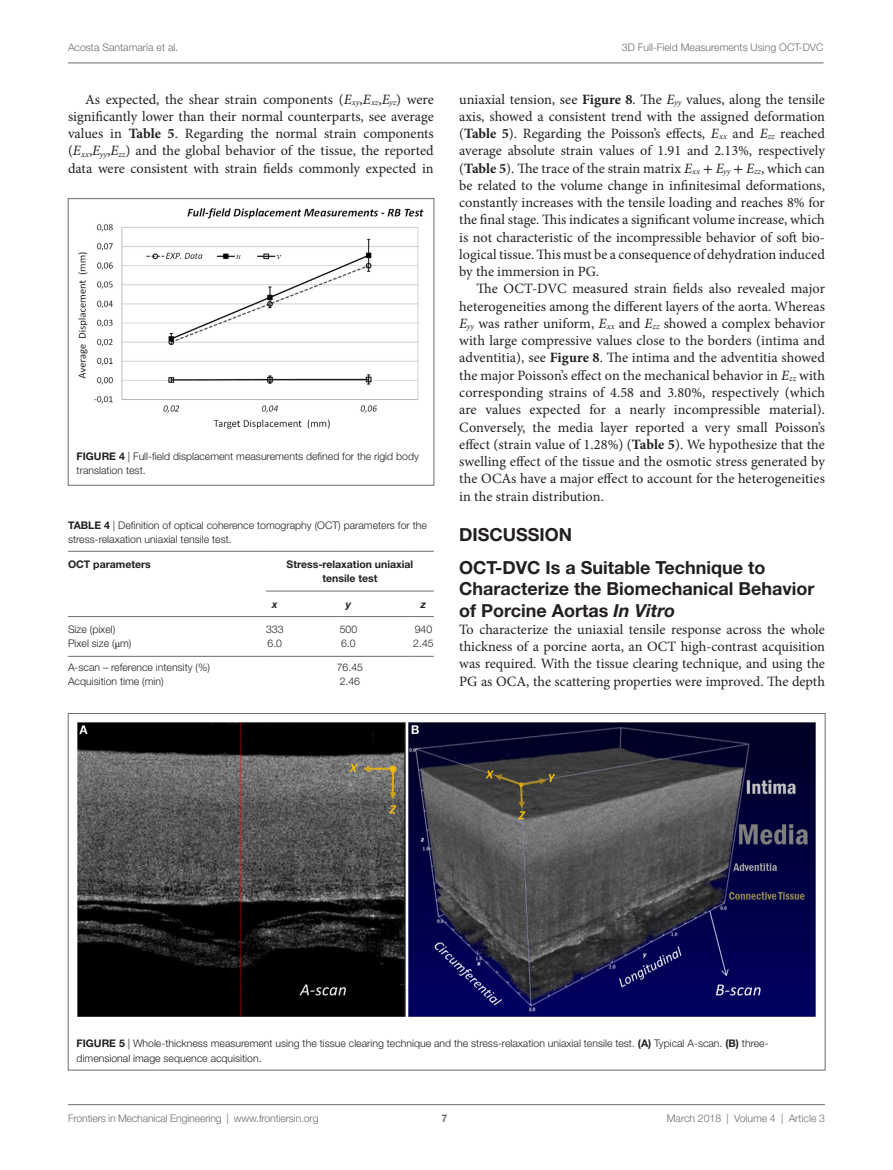
<style>
.page{position:relative;width:893px;height:1170px;background:#fff}
.page>*{position:absolute;margin:0;border:0;box-sizing:border-box;transform-origin:0 0}
.t1{font:700 18px/33.8px "Helvetica Neue LT Std";color:#231f20}
.t2{font:14.25px/17.2px "Minion Pro";color:#231f20;text-align:justify}
.t3{font:300 10.5px/14.2px "Helvetica Neue LT Std";color:#231f20}
.t4{font:300 10.5px "Helvetica Neue LT Std";color:#6c6d70}
.t5{font:700 10.5px/14.2px "Helvetica Neue LT Std";color:#231f20;text-align:center}
.t6{font:italic 700 10.5px "Helvetica Neue LT Std";color:#231f20}
.t7{font:700 10.5px "Helvetica Neue LT Std";color:#6c6d70}
.s1{font-style:italic}
.s2{font-weight:700}
.s3{font-family:"STIX General";font-weight:400}
.s4{font-family:"STIX General"}
</style>
<div class="page">
<hr style="left:68px;top:616px;width:198px;height:1px;background:#6c6d70">
<hr style="left:68px;top:551px;width:198px;height:1px;background:#6c6d70">
<hr style="left:266px;top:551px;width:74px;height:1px;background:#6c6d70">
<hr style="left:340px;top:551px;width:73px;height:1px;background:#6c6d70">
<svg style="left:413px;top:551px;width:21px;height:1px"></svg>
<hr style="left:266px;top:590px;width:74px;height:1px;background:#6c6d70">
<hr style="left:266px;top:616px;width:74px;height:1px;background:#6c6d70">
<hr style="left:340px;top:590px;width:73px;height:1px;background:#6c6d70">
<hr style="left:340px;top:616px;width:73px;height:1px;background:#6c6d70">
<svg style="left:413px;top:590px;width:21px;height:1px"></svg>
<svg style="left:413px;top:616px;width:21px;height:1px"></svg>
<hr style="left:68px;top:656px;width:198px;height:1px;background:#6c6d70">
<hr style="left:266px;top:656px;width:74px;height:1px;background:#6c6d70">
<hr style="left:340px;top:656px;width:73px;height:1px;background:#6c6d70">
<svg style="left:413px;top:656px;width:21px;height:1px"></svg>
<img style="left:78px;top:208px;width:346px;height:221px">
<div style="left:68px;top:198px;width:366px;height:287px;border:1px solid #6c6d70"></div>
<img style="left:77px;top:722px;width:739px;height:295px">
<hr style="left:68px;top:1104px;width:757px;height:1px;background:#6c6d70">
<hr style="left:68px;top:63px;width:756px;height:1px;background:#6c6d70">
<p class="t4" style="left:68px;top:41px;width:112px">Acosta Santamaría et al.</p>
<p class="t4" style="left:622px;top:41px;width:203px">3D Full-Field Measurements Using OCT-DVC</p>
<p class="t2" style="left:68px;top:90px;width:367px;text-indent:17px">As expected, the shear strain components (<span class="s1">E</span><sub>xy</sub>,<span class="s1">E</span><sub>xz</sub>,<span class="s1">E</span><sub>yz</sub>) were significantly lower than their normal counterparts, see average values in <span class="s2">Table 5</span>. Regarding the normal strain components (<span class="s1">E</span><sub>xx</sub>,<span class="s1">E</span><sub>yy</sub>,<span class="s1">E</span><sub>zz</sub>) and the global behavior of the tissue, the reported data were consistent with strain fields commonly expected in</p>
<p class="t3" style="left:77px;top:448px;width:344px"><span class="s2">FIG URE 4</span> | Full-field displacement measurements defined for the rigid body translation test.</p>
<p class="t3" style="left:68px;top:517px;width:360px"><span class="s2">TABLE 4</span> | Definition of optical coherence tomography (OCT) parameters for the stress-relaxation uniaxial tensile test.</p>
<p class="t5" style="left:68px;top:556px;width:84px">OCT parameters</p>
<p class="t5" style="left:287px;top:556px;width:128px">Stress-relaxation uniaxial tensile test</p>
<p class="t6" style="left:272px;top:597px;width:7px">x</p>
<p class="t6" style="left:346px;top:597px;width:7px">y</p>
<p class="t6" style="left:421px;top:597px;width:7px">z</p>
<p class="t3" style="left:68px;top:622px;width:49px">Size (pixel)</p>
<p class="t3" style="left:266px;top:622px;width:19px">333</p>
<p class="t3" style="left:340px;top:622px;width:19px">500</p>
<p class="t3" style="left:415px;top:622px;width:19px">940</p>
<p class="t3" style="left:68px;top:636px;width:65px">Pixel size (<span class="s3">μ</span>m)</p>
<p class="t3" style="left:268px;top:636px;width:16px">6.0</p>
<p class="t3" style="left:341px;top:636px;width:16px">6.0</p>
<p class="t3" style="left:413px;top:636px;width:22px">2.45</p>
<p class="t3" style="left:68px;top:659px;width:143px">A-scan – reference intensity (%)</p>
<p class="t3" style="left:337px;top:659px;width:28px">76.45</p>
<p class="t3" style="left:68px;top:674px;width:97px">Acquisition time (min)</p>
<p class="t3" style="left:340px;top:674px;width:22px">2.46</p>
<p class="t2" style="left:459px;top:90px;width:367px">uniaxial tension, see <span class="s2">Figure 8</span>. The <span class="s1">E</span><sub>yy</sub> values, along the tensile axis, showed a consistent trend with the assigned deformation (<span class="s2">Table 5</span>). Regarding the Poisson’s effects, <span class="s1">E</span><sub>xx</sub> and <span class="s1">E</span><sub>zz</sub> reached average absolute strain values of 1.91 and 2.13%, respectively (<span class="s2">Table 5</span>). The trace of the strain matrix <span class="s1">E</span><sub>xx</sub> <span class="s4">+</span> <span class="s1">E</span><sub>yy</sub> <span class="s4">+</span> <span class="s1">E</span><sub>zz</sub>, which can be related to the volume change in infinitesimal deformations, constantly increases with the tensile loading and reaches 8% for the final stage. This indicates a significant volume increase, which is not characteristic of the incompressible behavior of soft bio&shy;logical tissue. This must be a consequence of dehydration induced by the immersion in PG.</p>
<p class="t2" style="left:459px;top:280px;width:367px;text-indent:17px">The OCT-DVC measured strain fields also revealed major heterogeneities among the different layers of the aorta. Whereas <span class="s1">E</span><sub>yy</sub> was rather uniform, <span class="s1">E</span><sub>xx</sub> and <span class="s1">E</span><sub>zz</sub> showed a complex behavior with large compressive values close to the borders (intima and adventitia), see <span class="s2">Figure 8</span>. The intima and the adventitia showed the major Poisson’s effect on the mechanical behavior in <span class="s1">E</span><sub>zz</sub> with corresponding strains of 4.58 and 3.80%, respectively (which are values expected for a nearly incompressible material).<br>Conversely, the media layer reported a very small Poisson’s effect (strain value of 1.28%) (<span class="s2">Table 5</span>). We hypothesize that the swelling effect of the tissue and the osmotic stress generated by the OCAs have a major effect to account for the heterogeneities in the strain distribution.</p>
<p class="t1" style="left:459px;top:517px;width:308px">DISCUSSION<br>OCT-DVC Is a Suitable Technique to</p>
<p class="t1" style="left:459px;top:578px;width:357px;line-height:21px">Characterize the Biomechanical Behavior of Porcine Aortas <span class="s1">In Vitro</span></p>
<p class="t2" style="left:459px;top:620px;width:367px">To characterize the uniaxial tensile response across the whole thickness of a porcine aorta, an OCT high-contrast acquisition was required. With the tissue clearing technique, and using the PG as OCA, the scattering properties were improved. The depth</p>
<p class="t3" style="left:77px;top:1036px;width:693px"><span class="s2">FIG URE 5</span> | Whole-thickness measurement using the tissue clearing technique and the stress-relaxation uniaxial tensile test. <span class="s2">(A)</span> Typical A-scan. <span class="s2">(B)</span> three&shy;dimensional image sequence acquisition.</p>
<p class="t4" style="left:68px;top:1111px;width:252px">Frontiers in Mechanical Engineering | www.frontiersin.org</p>
<p class="t4" style="left:667px;top:1111px;width:160px">March 2018 | Volume 4 | Article 3</p>
<p class="t7" style="left:441px;top:1111px;width:7px">7</p>
</div>
